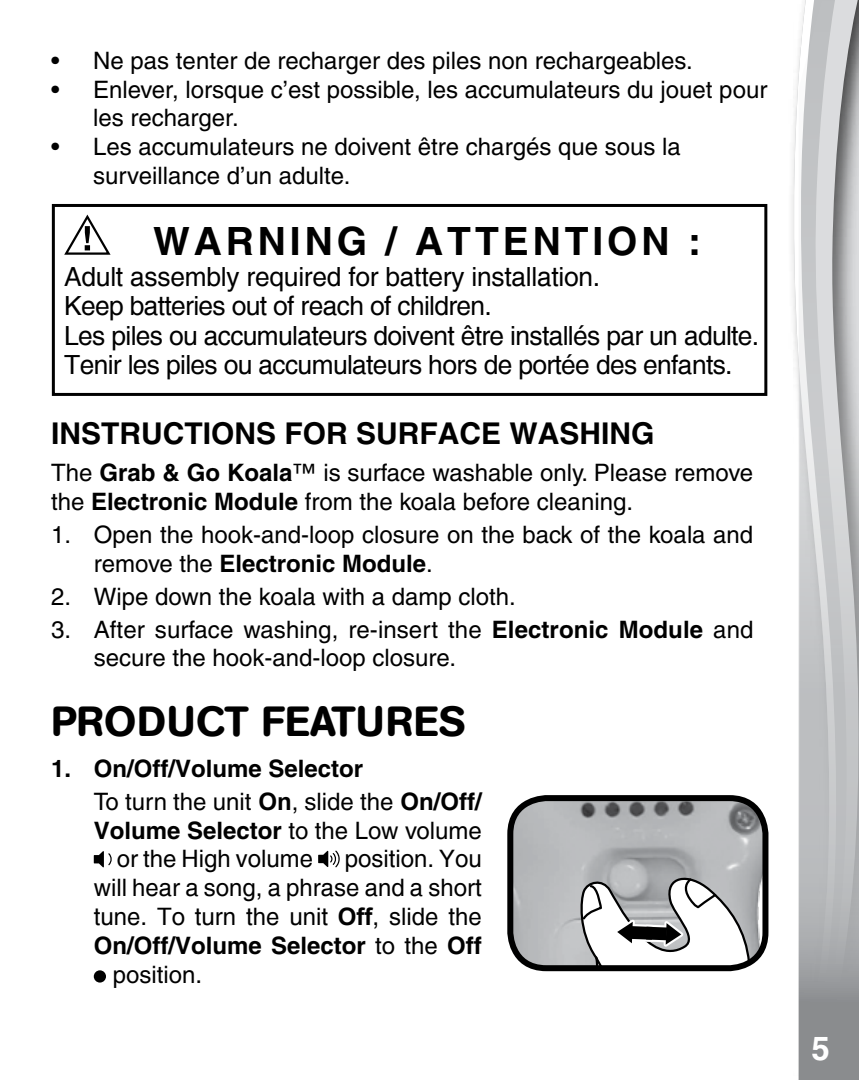
<style>
.page{position:relative;width:859px;height:1080px;background:#fff}
.page>*{position:absolute;margin:0;border:0;box-sizing:border-box;transform-origin:0 0}
.t1{font:500 42px "AG Book Rounded";letter-spacing:.02em;color:#000}
.t2{font:700 39px "Helvetica";letter-spacing:.1em;color:#000}
.t3{font:700 30px "Helvetica";color:#000}
.t4{font:26.4px/29.4px "Helvetica";letter-spacing:-.025em;color:#000}
.t5{font:500 24px/28.8px "Helvetica";color:#000}
.t6{font:700 24px/32.4px "Helvetica";color:#000}
.t7{font:24px "Helvetica";color:#000}
.s1{font-weight:700}
.s2{font-weight:500}
.s3{font-family:"Arial"}
.s4{font-weight:400}
.s5{font-family:"Arial";font-weight:700}
</style>
<div class="page">
<svg style="left:793px;top:55px;width:6px;height:1025px"></svg>
<svg style="left:799px;top:0;width:60px;height:1080px;background:#bdbec0"></svg>
<svg style="left:94px;top:851px;width:18px;height:17px"></svg>
<svg style="left:318px;top:850px;width:22px;height:18px"></svg>
<div style="left:94px;top:970px;width:12px;height:13px;background:#000;border-radius:50%"></div>
<img style="left:514px;top:798px;width:250px;height:170px">
<svg style="left:575px;top:872px;width:190px;height:96px"></svg>
<div style="left:507px;top:795px;width:261px;height:176px;border:6px solid #000;border-radius:36px"></div>
<svg style="left:64px;top:214px;width:47px;height:41px"></svg>
<div style="left:52px;top:204px;width:715px;height:192px;border:3px solid #000"></div>
<p class="t5" style="left:51px;top:46px;width:643px">• Ne pas tenter de recharger des piles non rechargeables.</p>
<p class="t5" style="left:93px;top:75px;width:676px;text-indent:-42px">• Enlever, lorsque c’est possible, les accumulateurs du jouet pour les recharger.</p>
<p class="t5" style="left:93px;top:132px;width:589px;text-indent:-42px">• Les accumulateurs ne doivent être chargés que sous la surveillance d’un adulte.</p>
<h2 class="t2" style="left:153px;top:217px;width:550px">WARNING / ATTENTION :</h2>
<p class="t4" style="left:64px;top:262px;width:697px">Adult assembly required for battery installation.<br>Keep batteries out of reach of children.<br>Les piles ou accumulateurs doivent être installés par un adulte.<br>Tenir les piles ou accumulateurs hors de portée des enfants.</p>
<p class="t3" style="left:51px;top:415px;width:605px">INSTRUCTIONS FOR SURFACE WASHING</p>
<p class="t5" style="left:51px;top:458px;width:703px">The <span class="s1">Grab &amp; Go Koala</span>™ is surface washable only. Please remove the <span class="s1">Electronic Module</span> from the koala before cleaning.</p>
<p class="t5" style="left:94px;top:520px;width:661px;text-indent:-43px">1. Open the hook-and-loop closure on the back of the koala and remove the <span class="s1">Electronic Module</span>.</p>
<p class="t5" style="left:51px;top:582px;width:466px">2. Wipe down the koala with a damp cloth.</p>
<p class="t5" style="left:94px;top:615px;width:661px;text-indent:-43px">3. After surface washing, re-insert the <span class="s1">Electronic Module</span> and secure the hook-and-loop closure.</p>
<h1 class="t1" style="left:51px;top:697px;width:416px">PRODUCT FEATURES</h1>
<p class="t6" style="left:94px;top:752px;width:389px;text-indent:-43px">1. On/Off/Volume Selector<br><span class="s2">To turn the unit</span> <span class="s3">On</span><span class="s2">, slide the</span> On/Off/</p>
<p class="t5" style="left:117px;top:816px;width:367px;text-indent:-23px"><span class="s1">Volume Selector</span> to the Low volume or the <span class="s4">High volume</span></p>
<p class="t7" style="left:345px;top:845px;width:139px">position. You</p>
<p class="t7" style="left:94px;top:874px;width:389px">will hear a song, a phrase and a short</p>
<p class="t7" style="left:94px;top:903px;width:389px">tune. To turn the unit <span class="s5">Off</span>, slide the</p>
<p class="t6" style="left:94px;top:929px;width:389px">On/Off/Volume Selector <span class="s2">to the</span> Off</p>
<p class="t5" style="left:113px;top:960px;width:91px">position<span class="s4">.</span></p>
</div>
